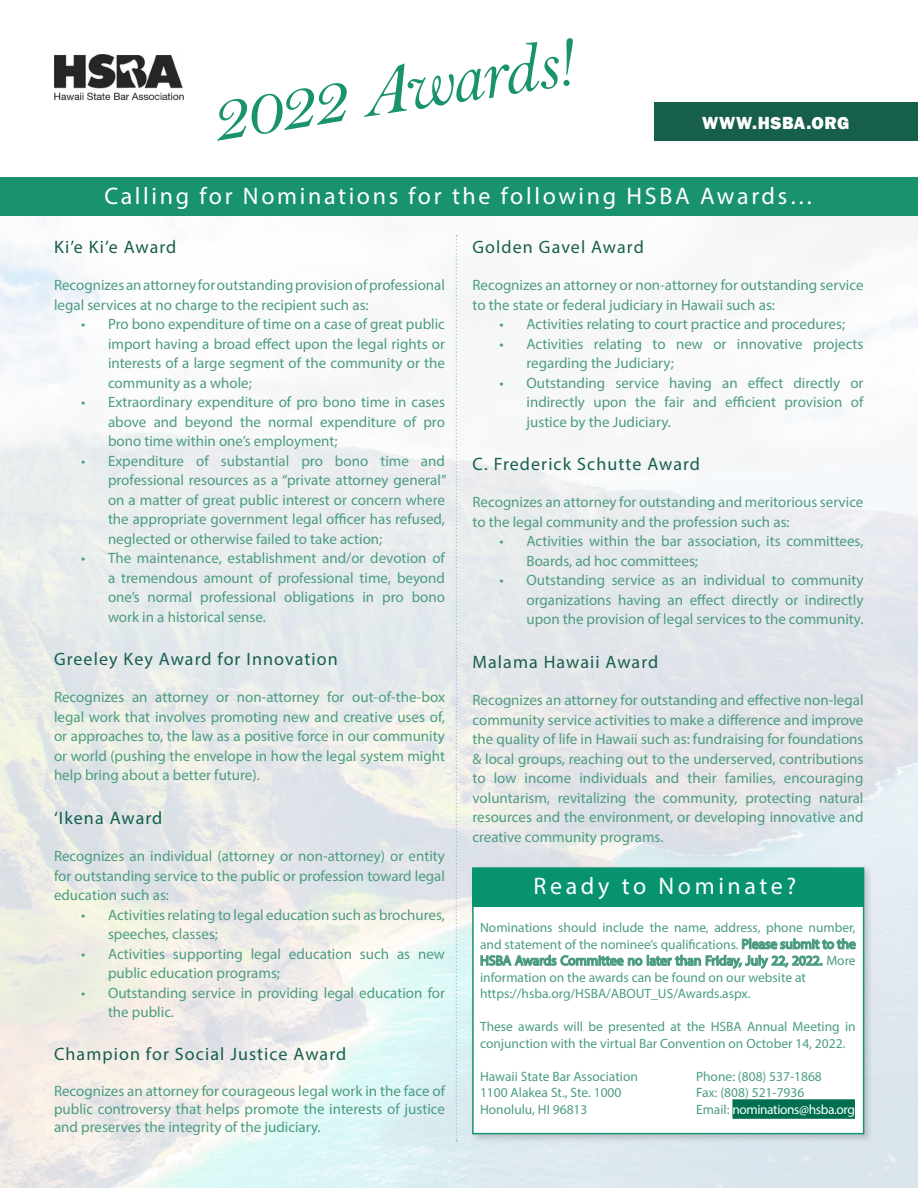
<style>
.page{position:relative;width:918px;height:1188px;background:#fff}
.page>*{position:absolute;margin:0;border:0;box-sizing:border-box;transform-origin:0 0}
.t1{font:72px "Bell MT Italic";color:#19926e}
.Body_Copy{font:24px "Myriad Pro";letter-spacing:.11em;color:#fff}
.Body_Copy-2{font:24px "Myriad Pro";letter-spacing:.15em;color:#fff}
.Body_Copy-3{font:18px "Myriad Pro";letter-spacing:.06em;color:#175f4e}
.t2{font:800 18px "Franklin Gothic";letter-spacing:.03em;color:#fffeff}
.Body_Copy-4{font:18px "Myriad Pro";letter-spacing:.06em;color:#115f4b}
.Body_Copy-5{font:15px/19.5px "Myriad Pro";color:#4e9c82}
.Body_Copy-6{font:15px/19.5px "Myriad Pro";color:#4c9c82;text-align:justify}
.Body_Copy-7{font:13.5px/16.5px "Myriad Pro";color:#4c9c82;text-align:justify}
.Body_Copy-8{font:13.5px "Myriad Pro";letter-spacing:-.03em;color:#fff}
.s1{color:#4c9c82}
</style>
<div class="page">
<div style="left:0;top:177px;width:918px;height:39px;background:#19926e"></div>
<div style="left:469px;top:864px;width:404px;height:280px;background:#231f20;opacity:.2"></div>
<div style="left:472px;top:867px;width:392px;height:267px;background:#fff;border:2px solid #17946e"></div>
<div style="left:472px;top:868px;width:392px;height:39px;background:#06936e"></div>
<div style="left:732px;top:1099px;width:123px;height:20px;background:#006e51"></div>
<div style="left:654px;top:102px;width:264px;height:39px;background:#165f4b"></div>
<svg style="left:456px;top:235px;width:1px;height:906px"></svg>
<img style="left:54px;top:54px;width:130px;height:47px">
<p class="t1" style="left:204px;top:76px;width:369px;rotate:-9deg">2022 Awards!</p>
<p class="t2" style="left:702px;top:111px;width:149px">WWW.HSBA.ORG</p>
<p class="Body_Copy" style="left:104px;top:182px;width:711px">Calling for Nominations for the following HSBA Awards…</p>
<p class="Body_Copy-3" style="left:472px;top:236px;width:173px">Golden Gavel Award</p>
<p class="Body_Copy-5" style="left:472px;top:275px;width:393px">Recognizes an attorney or non-attorney for outstanding service to the state or federal judiciary in Hawaii such as:</p>
<p class="Body_Copy-5" style="left:500px;top:314px;width:347px">• Activities relating to court practice and procedures;</p>
<p class="Body_Copy-5" style="left:526px;top:334px;width:339px;text-indent:-27px">• Activities relating to new or innovative projects regarding the Judiciary;</p>
<p class="Body_Copy-5" style="left:526px;top:373px;width:339px;text-align:justify;text-indent:-27px">• Outstanding service having an effect directly or indirectly upon the fair and efficient provision of justice by the Judiciary.</p>
<p class="Body_Copy-3" style="left:472px;top:453px;width:229px">C. Frederick Schutte Award</p>
<p class="Body_Copy-5" style="left:472px;top:492px;width:393px">Recognizes an attorney for outstanding and meritorious service to the legal community and the profession such as:</p>
<p class="Body_Copy-5" style="left:526px;top:531px;width:339px;text-indent:-27px">• Activities within the bar association, its committees,<br>Boards, ad hoc committees;</p>
<p class="Body_Copy-5" style="left:526px;top:570px;width:339px;text-align:justify;text-indent:-27px">• Outstanding service as an individual to community organizations having an effect directly or indirectly upon the provision of legal services to the community.</p>
<p class="Body_Copy-3" style="left:472px;top:651px;width:187px">Malama Hawaii Award</p>
<p class="Body_Copy-5" style="left:472px;top:690px;width:393px;text-align:justify">Recognizes an attorney for outstanding and effective non-legal community service activities to make a difference and improve the quality of life in Hawaii such as: fundraising for foundations &amp; local groups, reaching out to the underserved, contributions to low income individuals and their families, encouraging voluntarism, revitalizing the community, protecting natural resources and the environment, or developing innovative and creative community programs.</p>
<p class="Body_Copy-2" style="left:534px;top:871px;width:264px">Ready to Nominate?</p>
<p class="Body_Copy-3" style="left:54px;top:236px;width:124px">Ki’e Ki’e Award</p>
<p class="Body_Copy-6" style="left:54px;top:275px;width:393px">Recognizes an attorney for outstanding provision of professional legal services at no charge to the recipient such as:</p>
<p class="Body_Copy-6" style="left:108px;top:314px;width:339px;text-indent:-27px">• Pro bono expenditure of time on a case of great public import having a broad effect upon the legal rights or interests of a large segment of the community or the community as a whole;</p>
<p class="Body_Copy-6" style="left:108px;top:392px;width:338px;text-indent:-27px">• Extraordinary expenditure of pro bono time in cases above and beyond the normal expenditure of pro bono time within one’s employment;</p>
<p class="Body_Copy-6" style="left:108px;top:451px;width:340px;text-indent:-27px">• Expenditure of substantial pro bono time and professional resources as a “private attorney general” on a matter of great public interest or concern where the appropriate government legal officer has refused, neglected or otherwise failed to take action;</p>
<p class="Body_Copy-6" style="left:108px;top:548px;width:339px;text-indent:-27px">• The maintenance, establishment and/or devotion of a tremendous amount of professional time, beyond one’s normal professional obligations in pro bono work in a historical sense.</p>
<p class="Body_Copy-3" style="left:54px;top:648px;width:285px">Greeley Key Award for Innovation</p>
<p class="Body_Copy-6" style="left:54px;top:687px;width:393px">Recognizes an attorney or non-attorney for out-of-the-box legal work that involves promoting new and creative uses of, or approaches to, the law as a positive force in our community or world (pushing the envelope in how the legal system might help bring about a better future).</p>
<p class="Body_Copy-4" style="left:54px;top:807px;width:110px">‘Ikena Award</p>
<p class="Body_Copy-5" style="left:54px;top:846px;width:393px;text-align:justify">Recognizes an individual (attorney or non-attorney) or entity for outstanding service to the public or profession toward legal education such as:</p>
<p class="Body_Copy-5" style="left:108px;top:905px;width:339px;text-indent:-27px">• Activities relating to legal education such as brochures, speeches, classes;</p>
<p class="Body_Copy-5" style="left:108px;top:944px;width:339px;text-indent:-27px">• Activities supporting legal education such as new public education programs;</p>
<p class="Body_Copy-5" style="left:108px;top:983px;width:339px;text-indent:-27px">• Outstanding service in providing legal education for the public.</p>
<p class="Body_Copy-3" style="left:54px;top:1043px;width:294px">Champion for Social Justice Award</p>
<p class="Body_Copy-6" style="left:54px;top:1082px;width:393px;line-height:18px">Recognizes an attorney for courageous legal work in the face of public controversy that helps promote the interests of justice and preserves the integrity of the judiciary.</p>
<p class="Body_Copy-7" style="left:480px;top:919px;width:377px">Nominations should include the name, address, phone number, and statement of the nominee’s qualifications. Please submit to the HSBA Awards Committee no later than Friday, July 22, 2022. More information on the awards can be found on our website at</p>
<p class="Body_Copy-7" style="left:480px;top:985px;width:272px">https://hsba.org/HSBA/ABOUT_US/Awards.aspx.</p>
<p class="Body_Copy-7" style="left:480px;top:1018px;width:377px">These awards will be presented at the HSBA Annual Meeting in conjunction with the virtual Bar Convention on October 14, 2022.</p>
<p class="Body_Copy-7" style="left:480px;top:1068px;width:159px">Hawaii State Bar Association</p>
<p class="Body_Copy-7" style="left:696px;top:1068px;width:127px">Phone: (808) 537-1868</p>
<p class="Body_Copy-7" style="left:480px;top:1084px;width:143px">1100 Alakea St., Ste. 1000</p>
<p class="Body_Copy-7" style="left:696px;top:1084px;width:110px">Fax: (808) 521-7936</p>
<p class="Body_Copy-7" style="left:480px;top:1101px;width:109px">Honolulu, HI 96813</p>
<p class="Body_Copy-8" style="left:696px;top:1101px;width:160px"><span class="s1">Email:</span> nominations@hsba.org</p>
</div>
